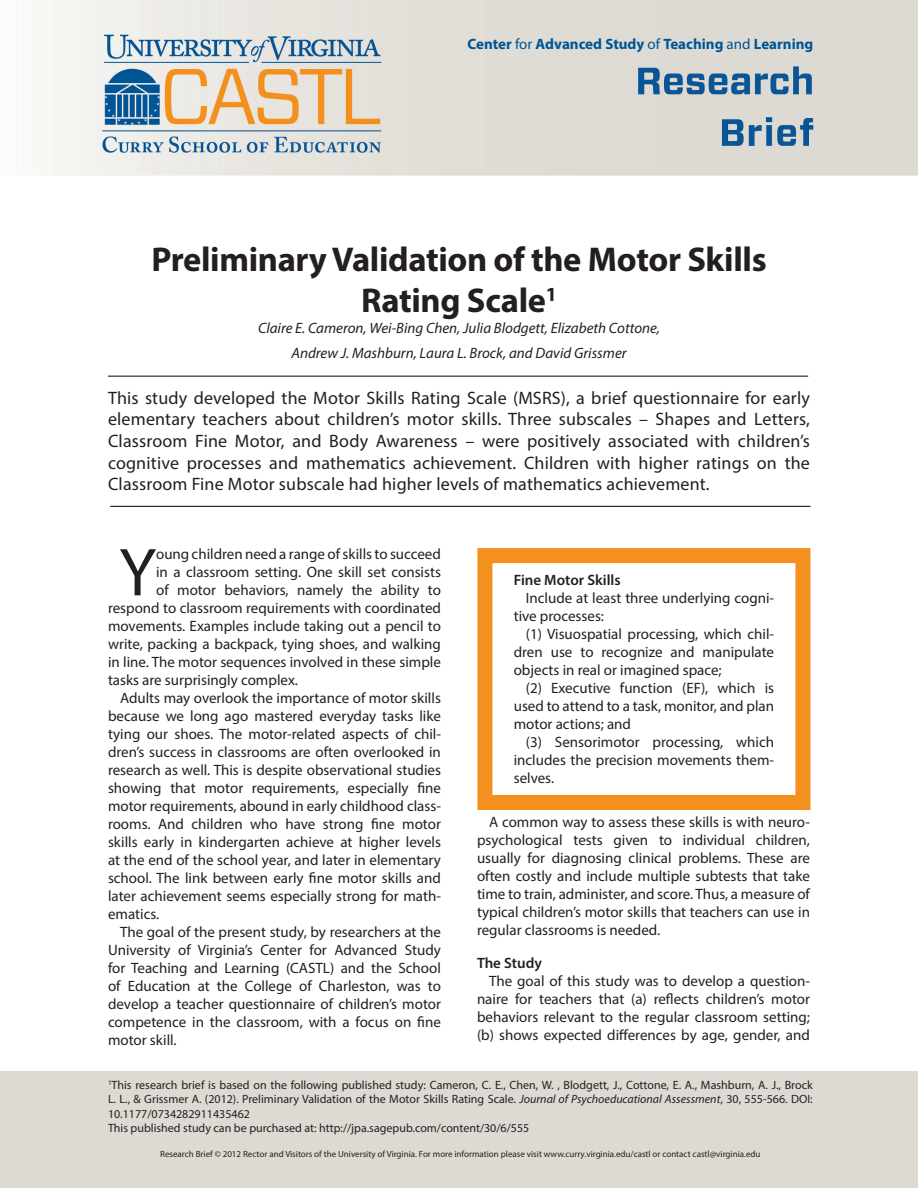
<style>
.page{position:relative;width:918px;height:1188px;background:#fff}
.page>*{position:absolute;margin:0;border:0;box-sizing:border-box;transform-origin:0 0}
.t1{font:68.4px "Myriad Pro";color:#231f20}
.t2{font:700 34.5px/41.4px "Myriad Pro";letter-spacing:-.01em;color:#231f20;text-align:center}
.t3{font:18px/21.6px "Myriad Pro";letter-spacing:.01em;color:#231f20;text-align:justify}
.t4{font:15px/18px "Myriad Pro";color:#231f20;text-align:justify}
.t5{font:italic 15px "Myriad Pro";color:#231f20}
.t6{font:700 15px "Myriad Pro";color:#005595}
.Pullout_Box{font:600 15px "Myriad Pro";color:#231f20}
.subhead2{font:600 15px "Myriad Pro";color:#231f20}
.t7{font:12px/14.4px "Myriad Pro";color:#231f20;text-align:justify}
.t8{font:9px "Myriad Pro";color:#231f20}
.s1{font-weight:400}
.s2{font-style:italic}
</style>
<div class="page">
<div style="left:0;top:1072px;width:918px;height:116px;background:#dedad3"></div>
<hr style="left:108px;top:376px;width:700px;height:1px;background:#231f20">
<hr style="left:110px;top:506px;width:700px;height:1px;background:#231f20">
<img style="left:34px;top:0;width:884px;height:175px">
<div style="left:477px;top:548px;width:333px;height:262px;border:15px solid #f4901d"></div>
<p class="t6" style="left:468px;top:34px;width:347px">Center <span class="s1">for</span> Advanced Study <span class="s1">of</span> Teaching <span class="s1">and</span> Learning</p>
<p class="t2" style="left:151px;top:237px;width:617px">Preliminary Validation of the Motor Skills<br>Rating Scale<sup>1</sup></p>
<p class="t5" style="left:258px;top:319px;width:403px">Claire E. Cameron, Wei-Bing Chen, Julia Blodgett, Elizabeth Cottone,</p>
<p class="t5" style="left:291px;top:343px;width:337px">Andrew J. Mashburn, Laura L. Brock, and David Grissmer</p>
<p class="t3" style="left:108px;top:387px;width:704px">This study developed the Motor Skills Rating Scale (MSRS), a brief questionnaire for early elementary teachers about children’s motor skills. Three subscales – Shapes and Letters, Classroom Fine Motor, and Body Awareness – were positively associated with children’s cognitive processes and mathematics achievement. Children with higher ratings on the Classroom Fine Motor subscale had higher levels of mathematics achievement.</p>
<p class="t1" style="left:119px;top:530px;width:39px">Y</p>
<p class="t4" style="left:156px;top:545px;width:286px">oung children need a range of skills to succeed</p>
<p class="t4" style="left:156px;top:563px;width:286px">in a classroom setting. One skill set consists</p>
<p class="t4" style="left:156px;top:581px;width:286px">of motor behaviors, namely the ability to</p>
<p class="t4" style="left:108px;top:599px;width:334px">respond to classroom requirements with coordinated</p>
<p class="t4" style="left:108px;top:617px;width:334px">movements. Examples include taking out a pencil to</p>
<p class="t4" style="left:108px;top:635px;width:335px">write, packing a backpack, tying shoes, and walking</p>
<p class="t4" style="left:108px;top:653px;width:334px">in line. The motor sequences involved in these simple</p>
<p class="t4" style="left:108px;top:671px;width:192px">tasks are surprisingly complex.</p>
<p class="t4" style="left:108px;top:689px;width:335px;text-indent:12px">Adults may overlook the importance of motor skills because we long ago mastered everyday tasks like tying our shoes. The motor-related aspects of chil&shy;dren’s success in classrooms are often overlooked in research as well. This is despite observational studies showing that motor requirements, especially fine motor requirements, abound in early childhood class&shy;rooms. And children who have strong fine motor skills early in kindergarten achieve at higher levels at the end of the school year, and later in elementary school. The link between early fine motor skills and later achievement seems especially strong for math&shy;ematics.</p>
<p class="t4" style="left:108px;top:923px;width:335px;text-indent:12px">The goal of the present study, by researchers at the University of Virginia’s Center for Advanced Study for Teaching and Learning (CASTL) and the School of Education at the College of Charleston, was to develop a teacher questionnaire of children’s motor competence in the classroom, with a focus on fine motor skill.</p>
<p class="Pullout_Box" style="left:514px;top:571px;width:108px">Fine Motor Skills</p>
<p class="t4" style="left:514px;top:589px;width:262px;text-indent:12px">Include at least three underlying cogni&shy;tive processes:</p>
<p class="t4" style="left:514px;top:625px;width:262px;text-indent:12px">(1) Visuospatial processing, which chil&shy;dren use to recognize and manipulate objects in real or imagined space;</p>
<p class="t4" style="left:514px;top:679px;width:262px;text-indent:12px">(2) Executive function (EF), which is used to attend to a task, monitor, and plan motor actions; and</p>
<p class="t4" style="left:514px;top:733px;width:262px;text-indent:12px">(3) Sensorimotor processing, which includes the precision movements them&shy;selves.</p>
<p class="t4" style="left:477px;top:812px;width:335px;text-indent:12px">A common way to assess these skills is with neuro&shy;psychological tests given to individual children, usually for diagnosing clinical problems. These are often costly and include multiple subtests that take time to train, administer, and score. Thus, a measure of typical children’s motor skills that teachers can use in regular classrooms is needed.</p>
<p class="subhead2" style="left:477px;top:953px;width:66px">The Study</p>
<p class="t4" style="left:477px;top:971px;width:335px;text-indent:12px">The goal of this study was to develop a question&shy;naire for teachers that (a) reflects children’s motor behaviors relevant to the regular classroom setting; (b) shows expected differences by age, gender, and</p>
<p class="t7" style="left:108px;top:1078px;width:706px"><sup>1</sup>This research brief is based on the following published study: Cameron, C. E., Chen, W. , Blodgett, J., Cottone, E. A., Mashburn, A. J., Brock L. L., &amp; Grissmer A. (2012). Preliminary Validation of the Motor Skills Rating Scale. <span class="s2">Journal of Psychoeducational Assessment</span>, 30, 555-566. DOI:<br>10.1177/0734282911435462</p>
<p class="t7" style="left:108px;top:1121px;width:423px">This published study can be purchased at: http://jpa.sagepub.com/content/30/6/555</p>
<p class="t8" style="left:160px;top:1148px;width:602px">Research Brief © 2012 Rector and Visitors of the University of Virginia. For more information please visit www.curry.virginia.edu/castl or contact castl@virginia.edu</p>
</div>
